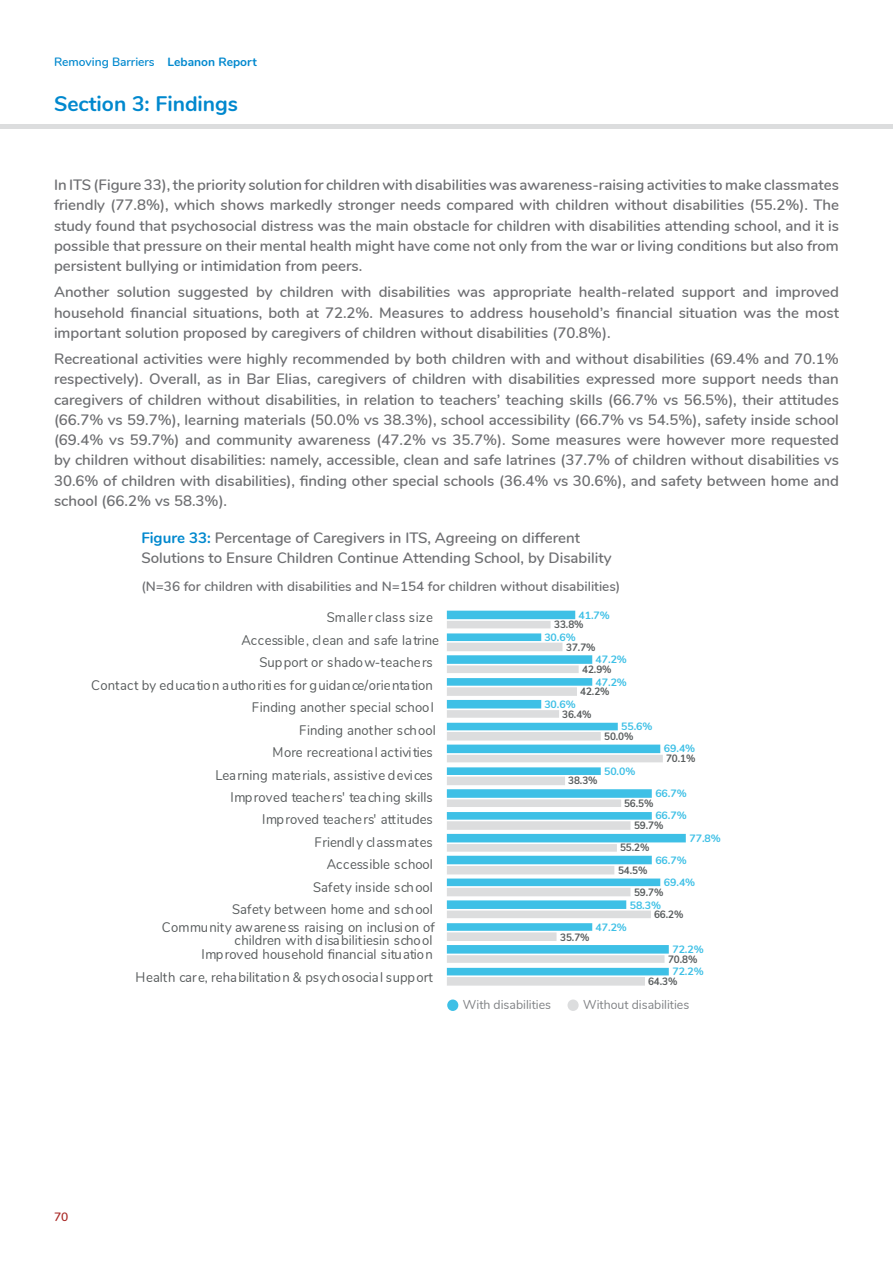
<style>
.page{position:relative;width:893px;height:1263px;background:#fff}
.page>*{position:absolute;margin:0;border:0;box-sizing:border-box;transform-origin:0 0}
.t1{font:700 21px "Nunito";color:#0088ce}
.t2{font:600 15px/20.2px "Nunito";color:#6d6e71;text-align:justify}
.t3{font:13.8px/12.6px "Nunito";color:#575b5c;text-align:right;scale:.94 1}
.t4{font:600 13.5px "Nunito";color:#6d6e71}
.t5{font:12.6px "Nunito";color:#808285}
.t6{font:600 12px "Nunito";color:#0088ce}
.t7{font:600 12px "Nunito";color:#a82724}
.t8{font:700 10.65px "Nunito";letter-spacing:-.01em;color:#575b5c;scale:.94 1}
.t9{font:700 10.65px "Nunito";letter-spacing:-.01em;color:#3ec0e6}
.s1{font-weight:700}
.s2{font-weight:700;color:#0088ce}
</style>
<div class="page">
<hr style="left:0;top:124px;width:893px;height:4px;background:#dcddde">
<div style="left:447px;top:999px;width:11px;height:12px;background:#3ec0e6;border-radius:50%"></div>
<div style="left:567px;top:999px;width:12px;height:12px;background:#dcddde;border-radius:50%"></div>
<svg style="left:447px;top:975px;width:217px;height:11px;fill:#dcddde"></svg>
<svg style="left:447px;top:611px;width:239px;height:364px"></svg>
<p class="t6" style="left:54px;top:53px;width:204px">Removing Barriers <span class="s1">Lebanon Report</span></p>
<h1 class="t1" style="left:54px;top:88px;width:186px">Section 3: Findings</h1>
<p class="t2" style="left:54px;top:174px;width:786px">In ITS (Figure 33), the priority solution for children with disabilities was awareness-raising activities to make classmates friendly (77.8%), which shows markedly stronger needs compared with children without disabilities (55.2%). The study found that psychosocial distress was the main obstacle for children with disabilities attending school, and it is possible that pressure on their mental health might have come not only from the war or living conditions but also from persistent bullying or intimidation from peers.</p>
<p class="t2" style="left:54px;top:281px;width:786px">Another solution suggested by children with disabilities was appropriate health-related support and improved household financial situations, both at 72.2%. Measures to address household’s financial situation was the most important solution proposed by caregivers of children without disabilities (70.8%).</p>
<p class="t2" style="left:54px;top:348px;width:786px">Recreational activities were highly recommended by both children with and without disabilities (69.4% and 70.1% respectively). Overall, as in Bar Elias, caregivers of children with disabilities expressed more support needs than caregivers of children without disabilities, in relation to teachers’ teaching skills (66.7% vs 56.5%), their attitudes (66.7% vs 59.7%), learning materials (50.0% vs 38.3%), school accessibility (66.7% vs 54.5%), safety inside school (69.4% vs 59.7%) and community awareness (47.2% vs 35.7%). Some measures were however more requested by children without disabilities: namely, accessible, clean and safe latrines (37.7% of children without disabilities vs 30.6% of children with disabilities), finding other special schools (36.4% vs 30.6%), and safety between home and school (66.2% vs 58.3%).</p>
<p class="t2" style="left:141px;top:527px;width:472px"><span class="s2">Figure 33:</span> Percentage of Caregivers in ITS, Agreeing on different<br>Solutions to Ensure Children Continue Attending School, by Disability</p>
<p class="t4" style="left:141px;top:576px;width:481px">(N=36 for children with disabilities and N=154 for children without disabilities)</p>
<p class="t3" style="left:327px;top:610px;width:114px">Smaller class size</p>
<p class="t9" style="left:578px;top:607px;width:33px">41.7%</p>
<p class="t8" style="left:554px;top:617px;width:33px">33.8%</p>
<p class="t3" style="left:241px;top:633px;width:212px">Accessible, clean and safe latrine</p>
<p class="t9" style="left:544px;top:629px;width:33px">30.6%</p>
<p class="t8" style="left:566px;top:639px;width:33px">37.7%</p>
<p class="t3" style="left:260px;top:655px;width:186px">Support or shadow-teachers</p>
<p class="t9" style="left:596px;top:652px;width:33px">47.2%</p>
<p class="t8" style="left:582px;top:661px;width:33px">42.9%</p>
<p class="t3" style="left:91px;top:678px;width:365px">Contact by education authorities for guidance/orientation</p>
<p class="t9" style="left:596px;top:674px;width:33px">47.2%</p>
<p class="t8" style="left:580px;top:684px;width:33px">42.2%</p>
<p class="t3" style="left:252px;top:700px;width:195px">Finding another special school</p>
<p class="t9" style="left:544px;top:696px;width:33px">30.6%</p>
<p class="t8" style="left:562px;top:706px;width:33px">36.4%</p>
<p class="t3" style="left:299px;top:723px;width:147px">Finding another school</p>
<p class="t9" style="left:621px;top:719px;width:33px">55.6%</p>
<p class="t8" style="left:604px;top:728px;width:33px">50.0%</p>
<p class="t3" style="left:272px;top:745px;width:172px">More recreational activities</p>
<p class="t9" style="left:664px;top:741px;width:33px">69.4%</p>
<p class="t8" style="left:666px;top:751px;width:33px">70.1%</p>
<p class="t3" style="left:215px;top:768px;width:233px">Learning materials, assistive devices</p>
<p class="t9" style="left:604px;top:763px;width:33px">50.0%</p>
<p class="t8" style="left:568px;top:773px;width:33px">38.3%</p>
<p class="t3" style="left:230px;top:790px;width:217px">Improved teachers' teaching skills</p>
<p class="t9" style="left:655px;top:785px;width:33px">66.7%</p>
<p class="t8" style="left:624px;top:795px;width:33px">56.5%</p>
<p class="t3" style="left:262px;top:813px;width:183px">Improved teachers' attitudes</p>
<p class="t9" style="left:655px;top:808px;width:33px">66.7%</p>
<p class="t8" style="left:634px;top:817px;width:33px">59.7%</p>
<p class="t3" style="left:314px;top:835px;width:127px">Friendly classmates</p>
<p class="t8" style="left:620px;top:840px;width:33px">55.2%</p>
<p class="t9" style="left:689px;top:830px;width:33px">77.8%</p>
<p class="t3" style="left:327px;top:857px;width:114px">Accessible school</p>
<p class="t8" style="left:618px;top:862px;width:33px">54.5%</p>
<p class="t9" style="left:655px;top:852px;width:33px">66.7%</p>
<p class="t3" style="left:313px;top:880px;width:129px">Safety inside school</p>
<p class="t9" style="left:664px;top:875px;width:33px">69.4%</p>
<p class="t8" style="left:634px;top:884px;width:33px">59.7%</p>
<p class="t3" style="left:232px;top:902px;width:215px">Safety between home and school</p>
<p class="t9" style="left:630px;top:897px;width:33px">58.3%</p>
<p class="t8" style="left:654px;top:907px;width:33px">66.2%</p>
<p class="t3" style="left:162px;top:920px;width:292px">Community awareness raising on inclusion of children with disabilitiesin school</p>
<p class="t3" style="left:201px;top:947px;width:248px">Improved household financial situation</p>
<p class="t9" style="left:596px;top:919px;width:33px">47.2%</p>
<p class="t8" style="left:560px;top:929px;width:33px">35.7%</p>
<p class="t9" style="left:672px;top:941px;width:33px">72.2%</p>
<p class="t8" style="left:668px;top:951px;width:33px">70.8%</p>
<p class="t3" style="left:136px;top:970px;width:318px">Health care, rehabilitation &amp; psychosocial support</p>
<p class="t9" style="left:672px;top:964px;width:33px">72.2%</p>
<p class="t8" style="left:648px;top:973px;width:33px">64.3%</p>
<p class="t5" style="left:463px;top:995px;width:90px">With disabilities</p>
<p class="t5" style="left:583px;top:995px;width:107px">Without disabilities</p>
<p class="t7" style="left:54px;top:1208px;width:16px">70</p>
</div>
